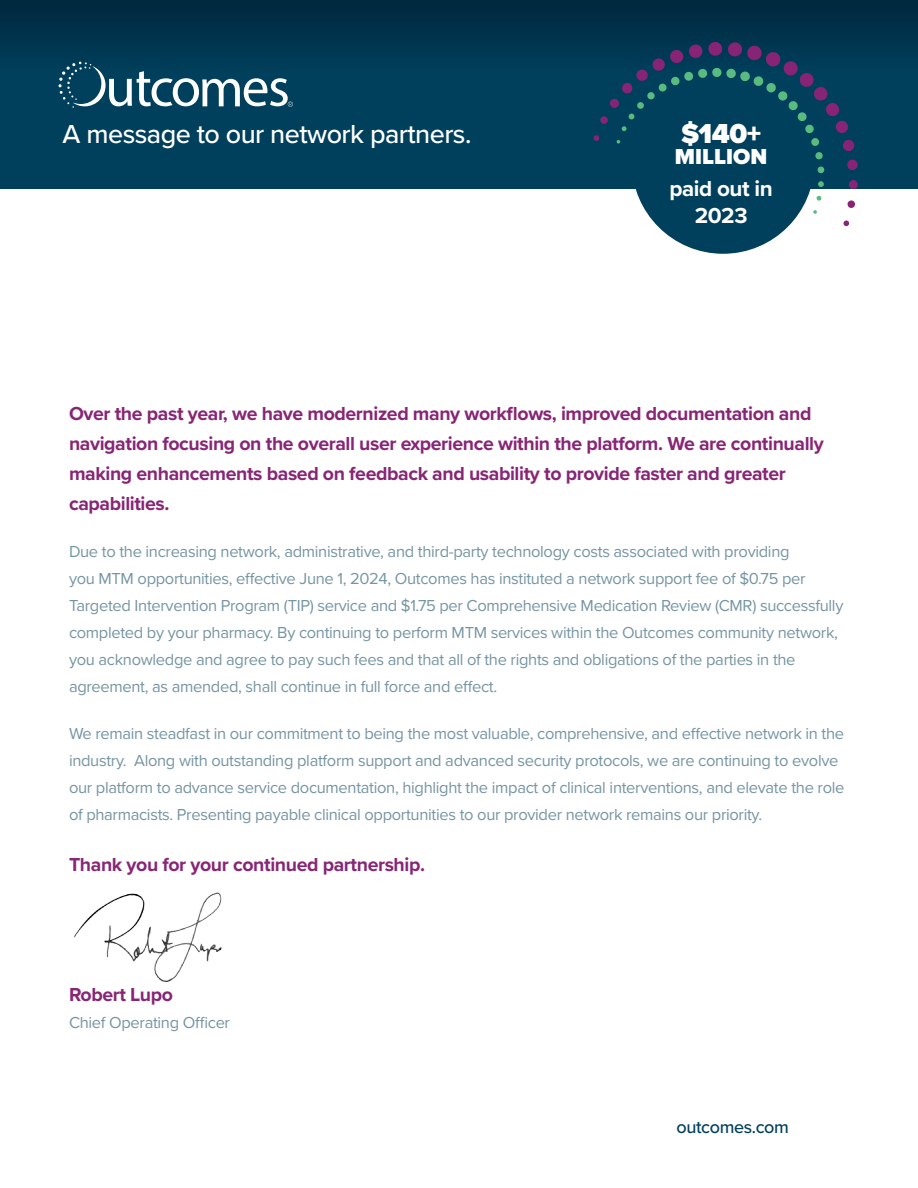
<style>
.page{position:relative;width:918px;height:1188px;background:#fff}
.page>*{position:absolute;margin:0;border:0;box-sizing:border-box;transform-origin:0 0}
.t1{font:900 28.5px "Proxima Nova";color:#fff}
.t2{font:500 27px "Proxima Nova";letter-spacing:-.02em;color:#fff}
.t3{font:700 22.5px/27px "Proxima Nova";letter-spacing:-.02em;color:#fff;text-align:center}
.t4{font:900 22.5px "Proxima Nova";color:#fff}
.t5{font:700 19.5px/30px "Proxima Nova";letter-spacing:-.02em;color:#882575}
.t6{font:500 18px "Proxima Nova";letter-spacing:-.02em;color:#00405c}
.t7{font:16.5px/27px "Proxima Nova";letter-spacing:-.02em;color:#7695a3}
</style>
<div class="page">
<div style="left:632px;top:71px;width:182px;height:183px;background:#00405c;border-radius:50%"></div>
<div style="left:0;top:0;width:918px;height:189px;background:#00405c"></div>
<div style="left:0;top:0;width:918px;height:82px;background:linear-gradient(to bottom,#00273d,#00415e)"></div>
<svg style="left:58px;top:62px;width:235px;height:46px"></svg>
<svg style="left:843px;top:220px;width:6px;height:6px"></svg>
<svg style="left:847px;top:200px;width:8px;height:8px"></svg>
<svg style="left:813px;top:210px;width:4px;height:4px"></svg>
<svg style="left:816px;top:196px;width:6px;height:5px"></svg>
<svg style="left:593px;top:41px;width:265px;height:149px"></svg>
<img style="left:74px;top:892px;width:148px;height:90px">
<p class="t2" style="left:63px;top:114px;width:410px">A message to our network partners.</p>
<p class="t1" style="left:681px;top:112px;width:82px">$140+</p>
<p class="t4" style="left:675px;top:140px;width:94px">MILLION</p>
<p class="t3" style="left:669px;top:175px;width:105px">paid out in<br>2023</p>
<p class="t5" style="left:69px;top:398px;width:756px">Over the past year, we have modernized many workflows, improved documentation and navigation focusing on the overall user experience within the platform. We are continually making enhancements based on feedback and usability to provide faster and greater capabilities.</p>
<p class="t7" style="left:69px;top:537px;width:776px">Due to the increasing network, administrative, and third-party technology costs associated with providing<br>you MTM opportunities, effective June 1, 2024, Outcomes has instituted a network support fee of $0.75 per Targeted Intervention Program (TIP) service and $1.75 per Comprehensive Medication Review (CMR) successfully completed by your pharmacy. By continuing to perform MTM services within the Outcomes community network, you acknowledge and agree to pay such fees and that all of the rights and obligations of the parties in the agreement, as amended, shall continue in full force and effect.</p>
<p class="t7" style="left:69px;top:720px;width:777px">We remain steadfast in our commitment to being the most valuable, comprehensive, and effective network in the industry. Along with outstanding platform support and advanced security protocols, we are continuing to evolve our platform to advance service documentation, highlight the impact of clinical interventions, and elevate the role of pharmacists. Presenting payable clinical opportunities to our provider network remains our priority.</p>
<p class="t5" style="left:69px;top:849px;width:358px">Thank you for your continued partnership.</p>
<p class="t5" style="left:69px;top:979px;width:106px">Robert Lupo</p>
<p class="t7" style="left:69px;top:1008px;width:163px">Chief Operating Officer</p>
<p class="t6" style="left:676px;top:1114px;width:114px">outcomes.com</p>
</div>
